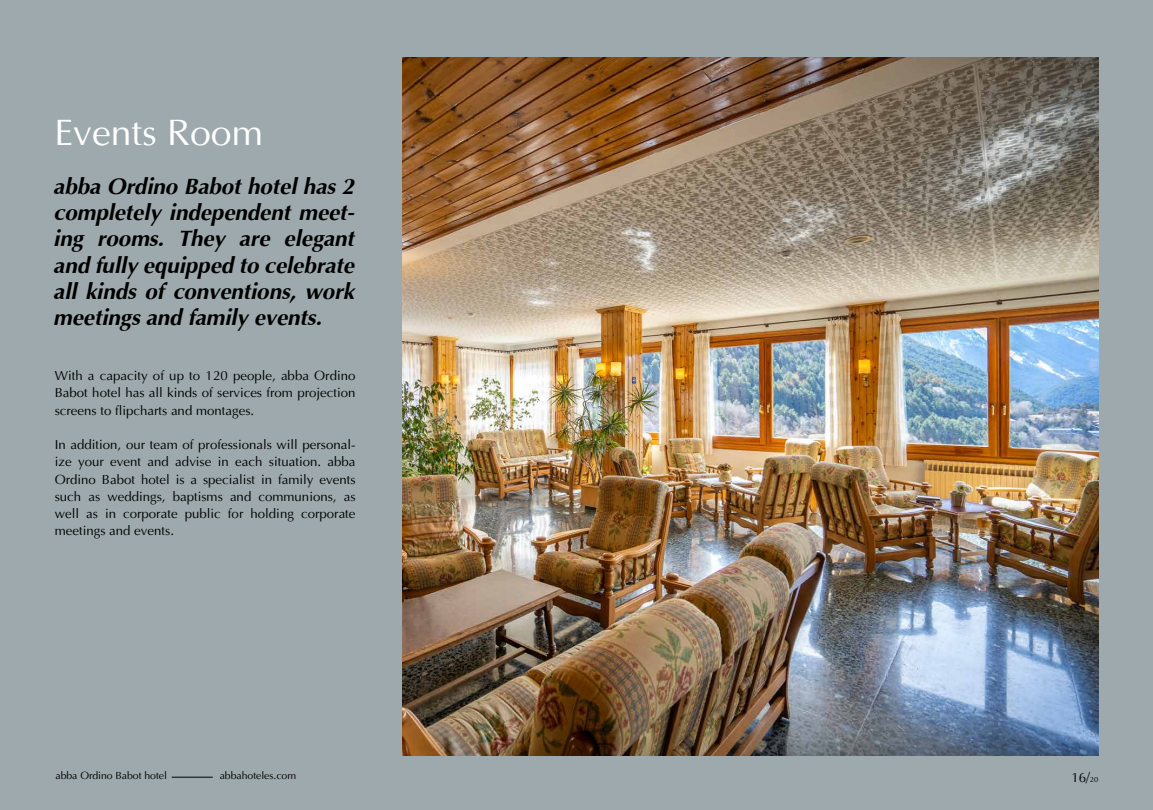
<style>
.page{position:relative;width:1153px;height:810px;background:#9da9ac}
.page>*{position:absolute;margin:0;border:0;box-sizing:border-box;transform-origin:0 0}
.t1{font:37.5px "Ottawa Plain";color:#fff}
.t2{font:italic 700 22.5px/26.2px "Ottawa";letter-spacing:-.005em;color:#000;text-align:justify}
.t3{font:13.5px "Ottawa Plain";color:#000}
.t4{font:13.27px/17.2px "Ottawa Plain";color:#000;text-align:justify}
.t5{font:10.5px "Ottawa Plain";letter-spacing:-.005em;color:#000}
.s1{font-size:7.5px}
</style>
<div class="page">
<hr style="left:172px;top:777px;width:41px;height:1px;background:#000">
<img style="left:403px;top:57px;width:695px;height:699px">
<h1 class="t1" style="left:55px;top:111px;width:210px">Events Room</h1>
<h2 class="t2" style="left:53px;top:173px;width:302px">abba Ordino Babot hotel has 2 completely independent meet&shy;ing rooms. They are elegant and fully equipped to celebrate all kinds of conventions, work meetings and family events.</h2>
<p class="t4" style="left:55px;top:367px;width:302px">With a capacity of up to 120 people, abba Ordino Babot hotel has all kinds of services from projection screens to flipcharts and montages.</p>
<p class="t4" style="left:55px;top:436px;width:302px">In addition, our team of professionals will personal&shy;ize your event and advise in each situation. abba Ordino Babot hotel is a specialist in family events such as weddings, baptisms and communions, as well as in corporate public for holding corporate meetings and events.</p>
<p class="t5" style="left:56px;top:770px;width:113px">abba Ordino Babot hotel</p>
<p class="t5" style="left:220px;top:770px;width:78px">abbahoteles.com</p>
<p class="t3" style="left:1071px;top:769px;width:28px">16/<span class="s1">20</span></p>
</div>
